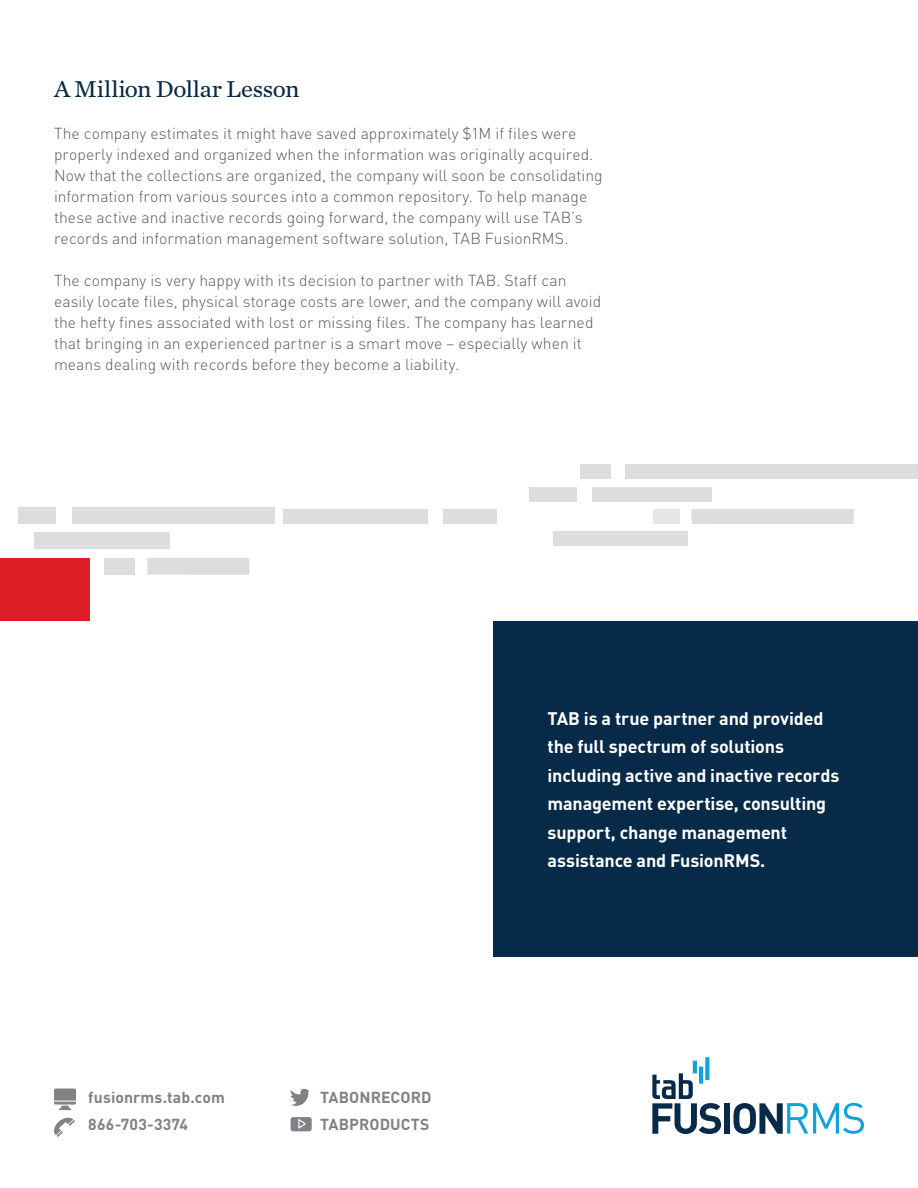
<style>
.page{position:relative;width:918px;height:1188px;background:#fff}
.page>*{position:absolute;margin:0;border:0;box-sizing:border-box;transform-origin:0 0}
.t1{font:24px "Chronicle Text G2";letter-spacing:-.01em;color:#062a48}
.t2{font:700 18px/28.5px "DIN Pro";letter-spacing:-.01em;color:#fff}
.t3{font:300 15.75px/21px "DIN Pro";letter-spacing:.005em;color:#58595b}
.t4{font:700 15.75px/27px "DIN Pro";letter-spacing:.01em;color:#808285}
</style>
<div class="page">
<div style="left:494px;top:621px;width:424px;height:336px;background:#062a48"></div>
<svg style="left:54px;top:1117px;width:21px;height:20px"></svg>
<svg style="left:290px;top:1089px;width:19px;height:17px"></svg>
<svg style="left:291px;top:1117px;width:21px;height:14px"></svg>
<svg style="left:54px;top:1089px;width:22px;height:21px"></svg>
<div style="left:724px;top:1103px;width:6px;height:31px;background:#062a48"></div>
<svg style="left:734px;top:1103px;width:130px;height:31px"></svg>
<svg style="left:652px;top:1073px;width:69px;height:61px"></svg>
<svg style="left:705px;top:1057px;width:4px;height:23px"></svg>
<svg style="left:693px;top:1061px;width:4px;height:12px"></svg>
<hr style="left:699px;top:1067px;width:4px;height:17px;background:#11a1dc">
<div style="left:18px;top:507px;width:38px;height:17px;background:#dcddde"></div>
<div style="left:73px;top:507px;width:202px;height:17px;background:#dcddde"></div>
<div style="left:147px;top:558px;width:102px;height:17px;background:#dcddde"></div>
<div style="left:104px;top:558px;width:30px;height:17px;background:#dcddde"></div>
<div style="left:35px;top:532px;width:135px;height:17px;background:#dcddde"></div>
<div style="left:0;top:559px;width:89px;height:62px;background:#dc1f26"></div>
<div style="left:580px;top:464px;width:31px;height:15px;background:#dcddde"></div>
<div style="left:626px;top:464px;width:292px;height:15px;background:#dcddde"></div>
<div style="left:553px;top:532px;width:134px;height:14px;background:#dcddde"></div>
<div style="left:284px;top:509px;width:144px;height:15px;background:#dcddde"></div>
<div style="left:443px;top:509px;width:54px;height:15px;background:#dcddde"></div>
<div style="left:692px;top:509px;width:162px;height:15px;background:#dcddde"></div>
<div style="left:653px;top:509px;width:27px;height:15px;background:#e6e7e8"></div>
<div style="left:530px;top:487px;width:47px;height:15px;background:#dcddde"></div>
<div style="left:592px;top:487px;width:119px;height:15px;background:#dcddde"></div>
<h1 class="t1" style="left:54px;top:71px;width:247px">A Million Dollar Lesson</h1>
<p class="t3" style="left:54px;top:121px;width:550px">The company estimates it might have saved approximately $1M if files were properly indexed and organized when the information was originally acquired.<br>Now that the collections are organized, the company will soon be consolidating information from various sources into a common repository. To help manage these active and inactive records going forward, the company will use TAB’s records and information management software solution, TAB FusionRMS.</p>
<p class="t3" style="left:54px;top:268px;width:549px">The company is very happy with its decision to partner with TAB. Staff can easily locate files, physical storage costs are lower, and the company will avoid the hefty fines associated with lost or missing files. The company has learned that bringing in an experienced partner is a smart move – especially when it means dealing with records before they become a liability.</p>
<p class="t4" style="left:88px;top:1082px;width:138px">fusionrms.tab.com<br>866-703-3374</p>
<p class="t4" style="left:320px;top:1082px;width:113px">TABONRECORD<br>TABPRODUCTS</p>
<p class="t2" style="left:548px;top:702px;width:293px">TAB is a true partner and provided the full spectrum of solutions including active and inactive records management expertise, consulting support, change management assistance and FusionRMS.</p>
</div>
